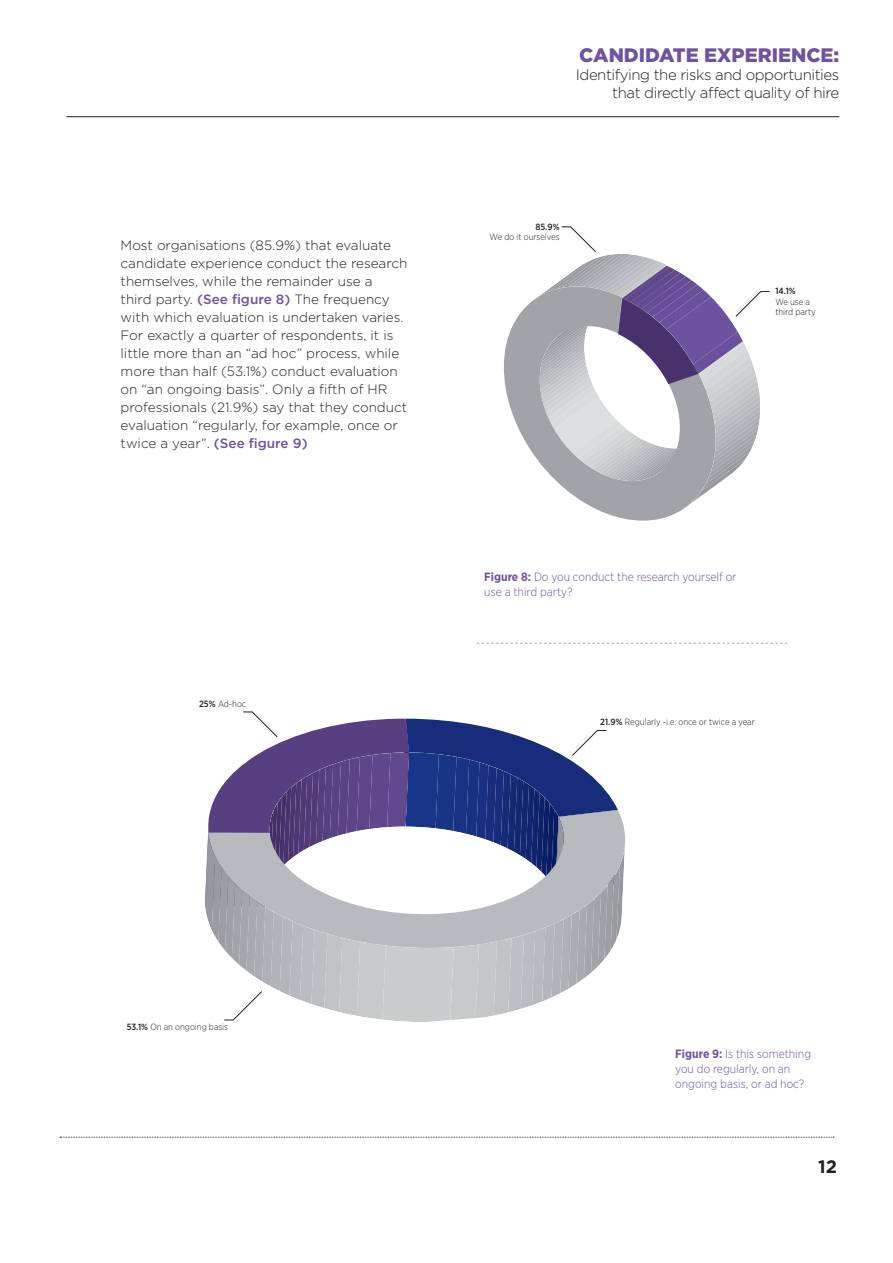
<style>
.page{position:relative;width:893px;height:1263px;background:#fff}
.page>*{position:absolute;margin:0;border:0;box-sizing:border-box;transform-origin:0 0}
.t1{font:900 19.5px "Gotham";color:#6f53a2}
.t2{font:700 18px "Gotham";color:#231f20}
.t3{font:300 15px/18px "Gotham";letter-spacing:-.03em;color:#231f20;text-align:right}
.t4{font:300 13.5px/18px "Gotham";color:#231f20}
.t5{font:300 12px/15px "Gotham Narrow";color:#6f53a2}
.t6{font:300 9px/10.5px "Gotham Narrow";color:#231f20}
.s1{font-weight:500;color:#6f53a2}
.s2{font-weight:500}
.s3{font-weight:700}
</style>
<div class="page">
<svg style="left:60px;top:1137px;width:774px;height:1px"></svg>
<hr style="left:66px;top:116px;width:773px;height:1px;background:#231f20">
<svg style="left:477px;top:643px;width:310px;height:1px"></svg>
<svg style="left:504px;top:300px;width:182px;height:221px"></svg>
<svg style="left:534px;top:226px;width:236px;height:281px"></svg>
<svg style="left:205px;top:711px;width:420px;height:311px"></svg>
<p class="t4" style="left:121px;top:236px;width:288px">Most organisations (85.9%) that evaluate candidate experience conduct the research themselves, while the remainder use a<br>third party. <span class="s1">(See figure 8)</span> The frequency with which evaluation is undertaken varies.<br>For exactly a quarter of respondents, it is little more than an “ad hoc” process, while more than half (53.1%) conduct evaluation on “an ongoing basis”. Only a fifth of HR professionals (21.9%) say that they conduct evaluation “regularly, for example, once or twice a year”. <span class="s1">(See figure 9)</span></p>
<p class="t6" style="left:199px;top:699px;width:49px"><span class="s2">25%</span> Ad-hoc</p>
<h1 class="t1" style="left:579px;top:42px;width:262px">CANDIDATE EXPERIENCE:</h1>
<p class="t3" style="left:576px;top:65px;width:265px">Identifying the risks and opportunities that directly affect quality of hire</p>
<p class="t6" style="left:490px;top:221px;width:71px;text-align:right"><span class="s2">85.9%<br></span>We do it ourselves</p>
<p class="t6" style="left:775px;top:286px;width:42px"><span class="s2">14.1%<br></span>We use a third party</p>
<p class="t5" style="left:484px;top:569px;width:254px"><span class="s3">Figure 8:</span> Do you conduct the research yourself or use a third party?</p>
<p class="t6" style="left:600px;top:717px;width:156px"><span class="s2">21.9%</span> Regularly -i.e. once or twice a year</p>
<p class="t6" style="left:127px;top:1022px;width:103px"><span class="s2">53.1%</span> On an ongoing basis</p>
<p class="t5" style="left:675px;top:1045px;width:137px"><span class="s3">Figure 9:</span> Is this something you do regularly, on an ongoing basis, or ad hoc?</p>
<h2 class="t2" style="left:818px;top:1154px;width:20px">12</h2>
</div>
